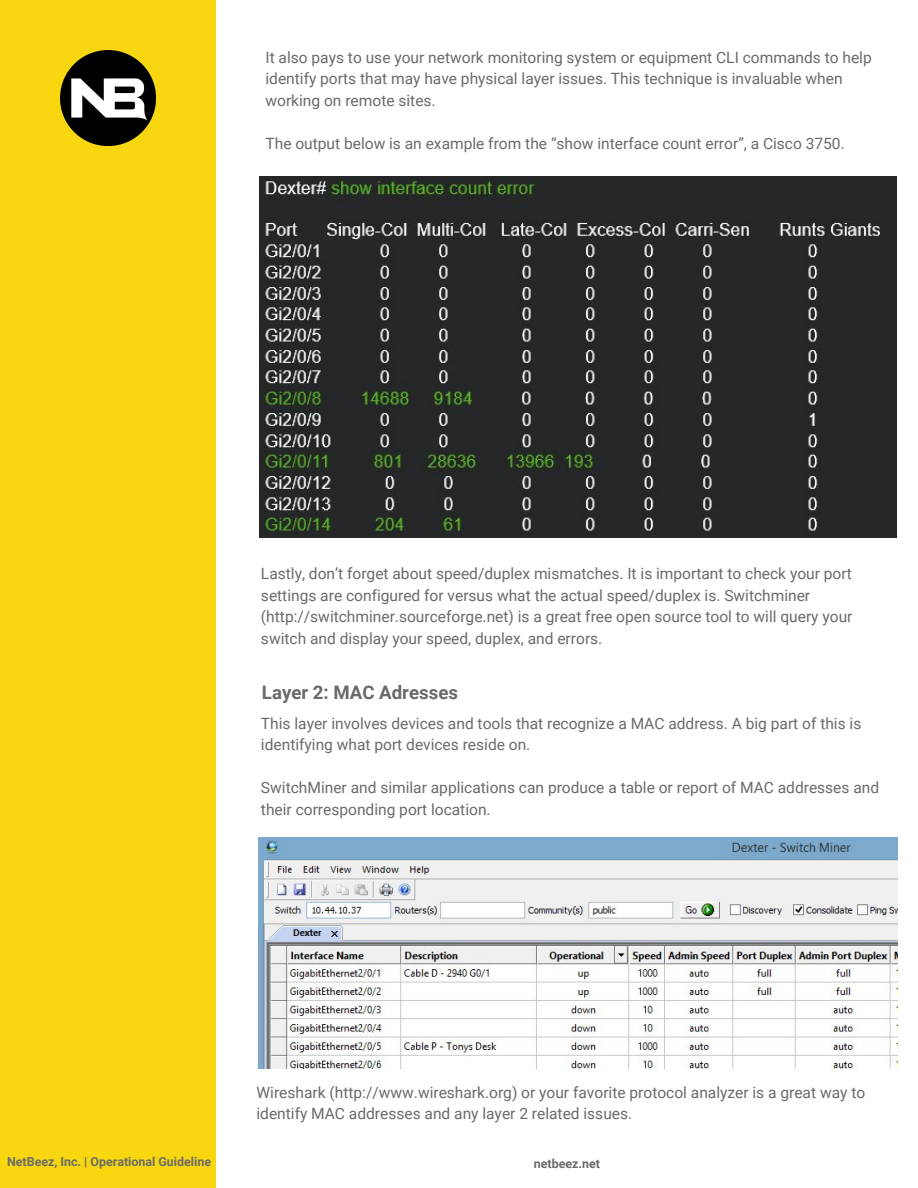
<style>
.page{position:relative;width:918px;height:1188px;background:#fff}
.page>*{position:absolute;margin:0;border:0;box-sizing:border-box;transform-origin:0 0}
.t1{font:700 18.75px "Roboto";color:#6b6a68}
.t2{font:15.6px/21.3px "Roboto";color:#6b6a68}
.t3{font:700 12.45px "Roboto";color:#6b6a68}
</style>
<div class="page">
<div style="left:0;top:0;width:216px;height:1188px;background:#f8d710"></div>
<img style="left:61px;top:51px;width:94px;height:94px">
<img style="left:260px;top:177px;width:637px;height:361px">
<img style="left:259px;top:837px;width:639px;height:232px">
<p class="t2" style="left:265px;top:47px;width:608px">It also pays to use your network monitoring system or equipment CLI commands to help identify ports that may have physical layer issues. This technique is invaluable when working on remote sites.</p>
<p class="t2" style="left:265px;top:133px;width:581px">The output below is an example from the “show interface count error”, a Cisco 3750.</p>
<p class="t2" style="left:261px;top:563px;width:593px">Lastly, don’t forget about speed/duplex mismatches. It is important to check your port settings are configured for versus what the actual speed/duplex is. Switchminer (http://switchminer.sourceforge.net) is a great free open source tool to will query your switch and display your speed, duplex, and errors.</p>
<p class="t1" style="left:262px;top:681px;width:198px">Layer 2: MAC Adresses</p>
<p class="t2" style="left:261px;top:713px;width:602px">This layer involves devices and tools that recognize a MAC address. A big part of this is identifying what port devices reside on.</p>
<p class="t2" style="left:261px;top:777px;width:620px">SwitchMiner and similar applications can produce a table or report of MAC addresses and their corresponding port location.</p>
<p class="t3" style="left:7px;top:1154px;width:205px">NetBeez, Inc. | Operational Guideline</p>
<p class="t2" style="left:256px;top:1082px;width:610px">Wireshark (http://www.wireshark.org) or your favorite protocol analyzer is a great way to identify MAC addresses and any layer 2 related issues.</p>
<p class="t3" style="left:534px;top:1156px;width:68px">netbeez.net</p>
</div>
